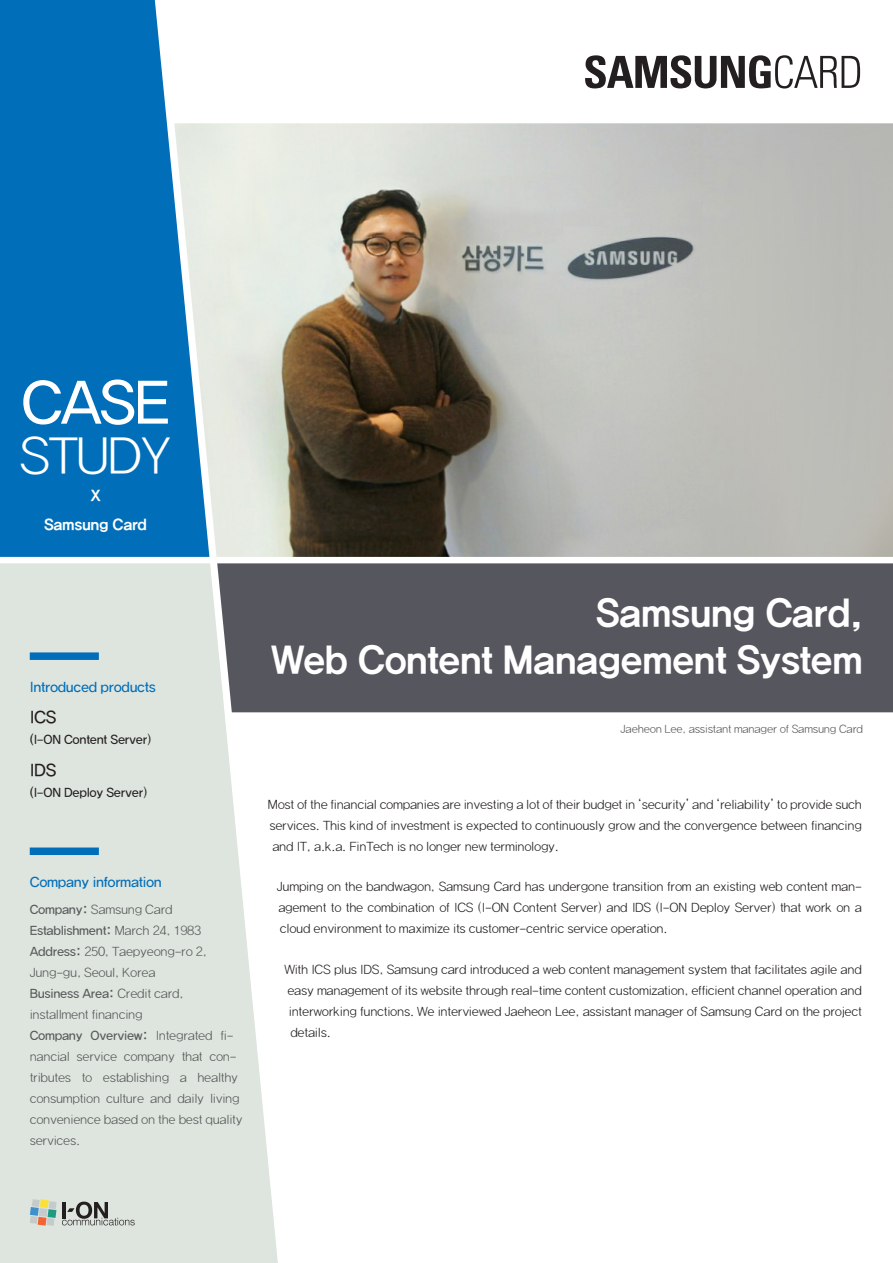
<style>
.page{position:relative;width:893px;height:1263px;background:#fff}
.page>*{position:absolute;margin:0;border:0;box-sizing:border-box;transform-origin:0 0}
.t1{font:57px "Yoon Gothic M";color:#fff}
.t2{font:48px "Yoon Gothic L";letter-spacing:-.05em;color:#fff}
.t3{font:37.5px "Yoon Gothic B";letter-spacing:-.03em;color:#fff}
.t4{font:16.5px "Yoon Gothic M";letter-spacing:-.03em;color:#231f20}
.t5{font:15.15px "Yoon Gothic B";letter-spacing:-.03em;color:#fff}
.t6{font:13.5px "Yoon Gothic M";letter-spacing:-.03em;color:#006eb9}
.t7{font:12px/21px "Yoon Gothic L";letter-spacing:-.03em;color:#231f20;text-align:justify}
.t8{font:12px/21px "Yoon Gothic L";letter-spacing:-.03em;color:#57585a}
.t9{font:12px "Yoon Gothic M";letter-spacing:-.03em;color:#57585a}
.t10{font:12px "Yoon Gothic M";letter-spacing:-.03em;color:#231f20}
.t11{font:10.5px "Yoon Gothic L";letter-spacing:-.03em;color:#57585a}
.s1{font-family:"Yoon Gothic M"}
.s2{font-family:"Yoon Gothic L"}
</style>
<div class="page">
<svg style="left:0;top:563px;width:278px;height:700px;background:#e0e6e0"></svg>
<div style="left:0;top:0;width:174px;height:557px;background:#006eb9"></div>
<div style="left:217px;top:563px;width:676px;height:149px;background:#56565e"></div>
<img style="left:174px;top:123px;width:719px;height:434px">
<div style="left:30px;top:652px;width:69px;height:8px;background:#006eb9"></div>
<div style="left:30px;top:847px;width:69px;height:8px;background:#006eb9"></div>
<svg style="left:30px;top:1199px;width:105px;height:27px;background:#b3b8b0"></svg>
<svg style="left:585px;top:55px;width:275px;height:34px"></svg>
<p class="t1" style="left:21px;top:353px;width:151px">CASE</p>
<p class="t2" style="left:20px;top:415px;width:154px">STUDY</p>
<p class="t5" style="left:91px;top:482px;width:11px">X</p>
<p class="t5" style="left:44px;top:511px;width:105px">Samsung Card</p>
<p class="t6" style="left:30px;top:675px;width:128px">Introduced products</p>
<p class="t4" style="left:30px;top:703px;width:28px">ICS</p>
<p class="t10" style="left:30px;top:729px;width:123px">(I-ON Content Server)</p>
<p class="t4" style="left:30px;top:755px;width:28px">IDS</p>
<p class="t10" style="left:30px;top:781px;width:119px">(I-ON Deploy Server)</p>
<p class="t6" style="left:30px;top:870px;width:134px">Company information</p>
<p class="t8" style="left:30px;top:897px;width:144px"><span class="s1">Company:</span> Samsung Card</p>
<p class="t9" style="left:30px;top:920px;width:173px">Establishment: <span class="s2">March 24, 1983</span></p>
<p class="t8" style="left:30px;top:939px;width:179px"><span class="s1">Address:</span> 250, Taepyeong-ro 2,</p>
<p class="t8" style="left:30px;top:960px;width:127px">Jung-gu, Seoul, Korea</p>
<p class="t9" style="left:30px;top:983px;width:155px">Business Area: <span class="s2">Credit card,</span></p>
<p class="t8" style="left:30px;top:1002px;width:114px">installment financing</p>
<p class="t8" style="left:30px;top:1023px;width:215px"><span class="s1">Company Overview:</span> Integrated fi&shy;nancial service company that con&shy;tributes to establishing a healthy consumption culture and daily living convenience based on the best quality services.</p>
<p class="t3" style="left:596px;top:579px;width:269px">Samsung Card,</p>
<p class="t3" style="left:271px;top:626px;width:594px">Web Content Management System</p>
<p class="t11" style="left:621px;top:719px;width:244px">Jaeheon Lee, assistant manager of Samsung Card</p>
<p class="t7" style="left:268px;top:792px;width:596px">Most of the financial companies are investing a lot of their budget in ‘security’ and ‘reliability’ to provide such services. This kind of investment is expected to continuously grow and the convergence between financing and IT, a.k.a. FinTech is no longer new terminology.</p>
<p class="t7" style="left:277px;top:875px;width:587px">Jumping on the bandwagon, Samsung Card has undergone transition from an existing web content man&shy;agement to the combination of ICS (I-ON Content Server) and IDS (I-ON Deploy Server) that work on a cloud environment to maximize its customer-centric service operation.</p>
<p class="t7" style="left:284px;top:957px;width:579px">With ICS plus IDS, Samsung card introduced a web content management system that facilitates agile and easy management of its website through real-time content customization, efficient channel operation and interworking functions. We interviewed Jaeheon Lee, assistant manager of Samsung Card on the project details.</p>
</div>
